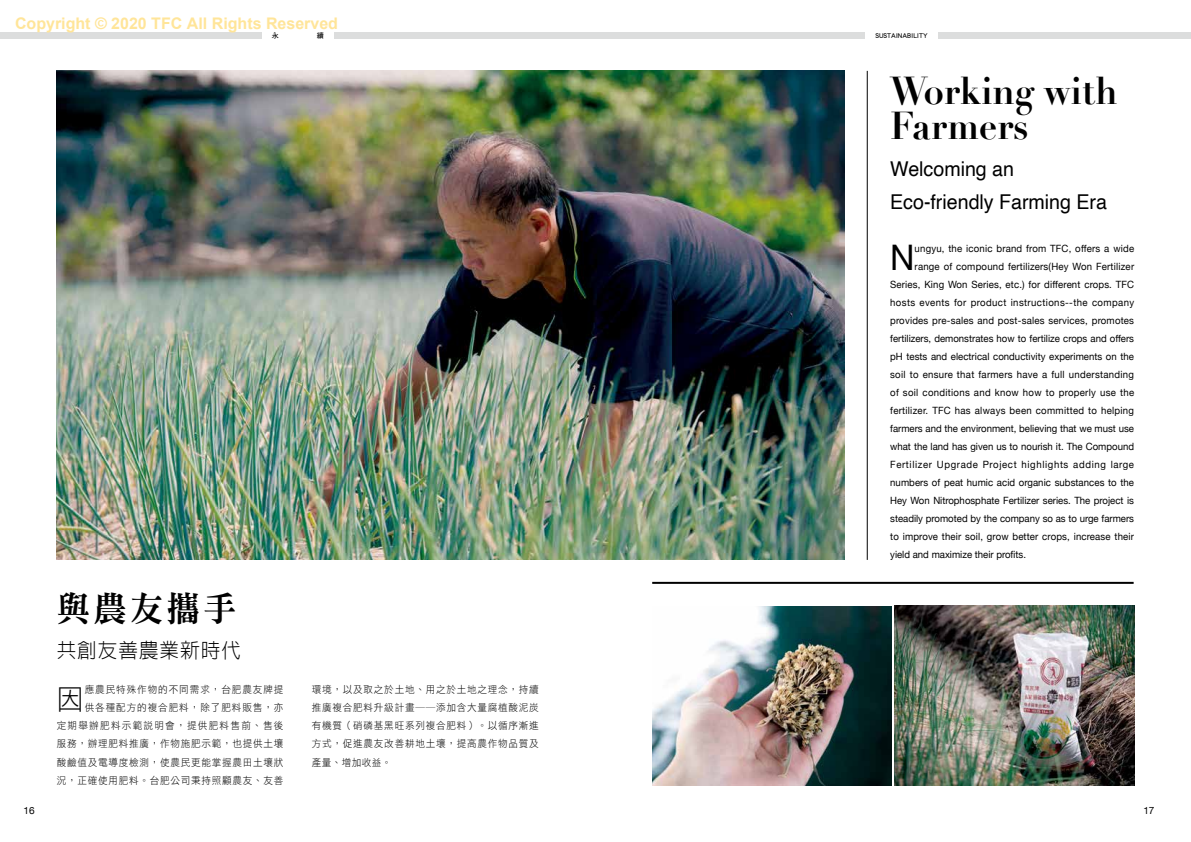
<style>
.page{position:relative;width:1191px;height:842px;background:#fff}
.page>*{position:absolute;margin:0;border:0;box-sizing:border-box;transform-origin:0 0}
.t1{font:700 38px/35.5px "Didot";letter-spacing:-.005em;color:#000;scale:.95 1}
.t2{font:35.2px "Helvetica Neue";color:#000;scale:.96 1}
.t3{font:35.1px "DF Ming Std W9";letter-spacing:.1em;color:#000;scale:.95 1}
.t4{font:28px "DF Hei Std W3";color:#000;scale:.96 1}
.t5{font:20.4px/33.4px "Helvetica";color:#000;scale:.96 1}
.t6{font:300 20.4px "AR Hei B5";letter-spacing:.05em;color:#000;scale:.96 1}
.t7{font:10px "Helvetica Neue";letter-spacing:.015em;color:#000;scale:.96 1}
.t8{font:10px/18px "DF Hei Std W3";letter-spacing:.075em;color:#000;text-align:right;scale:.96 1}
.t9{font:10px "Helvetica Neue";letter-spacing:.04em;color:#000;scale:.96 1}
.t10{font:10px "Helvetica Neue";letter-spacing:.065em;color:#000;scale:.96 1}
.t11{font:10px "Helvetica Neue";letter-spacing:.015em;color:#000}
.t12{font:7.1px "DF Hei Std W7";letter-spacing:-.01em;color:#000}
</style>
<div class="page">
<img style="left:57px;top:71px;width:787px;height:489px">
<hr style="left:652px;top:582px;width:481px;height:2px;background:#000">
<hr style="left:867px;top:71px;width:1px;height:489px;background:#000">
<img style="left:652px;top:606px;width:239px;height:179px">
<img style="left:895px;top:606px;width:239px;height:179px">
<div style="left:0;top:32px;width:261px;height:7px;background:#dcdddd"></div>
<div style="left:595px;top:32px;width:270px;height:7px;background:#dcdddd"></div>
<div style="left:334px;top:32px;width:261px;height:7px;background:#dcdddd"></div>
<div style="left:938px;top:32px;width:253px;height:7px;background:#dcdddd"></div>
<p class="t12" style="left:272px;top:32px;width:9px">永</p>
<p class="t12" style="left:317px;top:32px;width:9px">續</p>
<p class="t12" style="left:875px;top:32px;width:53px">SUSTAINABILITY</p>
<h1 class="t1" style="left:890px;top:73px;width:241px">Working with<br>Farmers</h1>
<h3 class="t5" style="left:890px;top:153px;width:227px">Welcoming an<br>Eco-friendly Farming Era</h3>
<h3 class="t3" style="left:57px;top:589px;width:191px">與農友攜手</h3>
<h3 class="t6" style="left:57px;top:640px;width:193px">共創友善農業新時代</h3>
<p class="t8" style="left:57px;top:681px;width:238px">應農民特殊作物的不同需求，台肥農友牌提<br>供各種配方的複合肥料，除了肥料販售，亦<br>定期舉辦肥料示範說明會，提供肥料售前、售後服務，辦理肥料推廣，作物施肥示範，也提供土壤酸鹼值及電導度檢測，使農民更能掌握農田土壤狀況，正確使用肥料。台肥公司秉持照顧農友、友善</p>
<p class="t8" style="left:312px;top:681px;width:238px;text-align:justify">環境，以及取之於土地、用之於土地之理念，持續推廣複合肥料升級計畫──添加含大量腐植酸泥炭有機質（硝磷基黑旺系列複合肥料）。以循序漸進方式，促進農友改善耕地土壤，提高農作物品質及產量、增加收益。</p>
<h3 class="t4" style="left:57px;top:684px;width:29px">因</h3>
<h2 class="t2" style="left:890px;top:232px;width:27px">N</h2>
<p class="t7" style="left:914px;top:242px;width:230px">ungyu, the iconic brand from TFC, offers a wide</p>
<p class="t7" style="left:914px;top:260px;width:230px">range of compound fertilizers(Hey Won Fertilizer</p>
<p class="t7" style="left:890px;top:278px;width:255px">Series, King Won Series, etc.) for different crops. TFC</p>
<p class="t9" style="left:890px;top:296px;width:256px">hosts events for product instructions--the company</p>
<p class="t7" style="left:890px;top:314px;width:255px">provides pre-sales and post-sales services, promotes</p>
<p class="t7" style="left:890px;top:332px;width:255px">fertilizers, demonstrates how to fertilize crops and offers</p>
<p class="t7" style="left:890px;top:350px;width:255px">pH tests and electrical conductivity experiments on the</p>
<p class="t7" style="left:890px;top:368px;width:255px">soil to ensure that farmers have a full understanding</p>
<p class="t7" style="left:890px;top:386px;width:256px">of soil conditions and know how to properly use the</p>
<p class="t7" style="left:890px;top:404px;width:255px">fertilizer. TFC has always been committed to helping</p>
<p class="t7" style="left:890px;top:422px;width:255px">farmers and the environment, believing that we must use</p>
<p class="t7" style="left:890px;top:440px;width:255px">what the land has given us to nourish it. The Compound</p>
<p class="t10" style="left:890px;top:458px;width:255px">Fertilizer Upgrade Project highlights adding large</p>
<p class="t7" style="left:890px;top:476px;width:255px">numbers of peat humic acid organic substances to the</p>
<p class="t7" style="left:890px;top:494px;width:255px">Hey Won Nitrophosphate Fertilizer series. The project is</p>
<p class="t7" style="left:890px;top:512px;width:255px">steadily promoted by the company so as to urge farmers</p>
<p class="t7" style="left:890px;top:530px;width:255px">to improve their soil, grow better crops, increase their</p>
<p class="t7" style="left:890px;top:548px;width:143px">yield and maximize their profits.</p>
<p class="t11" style="left:24px;top:803px;width:13px">16</p>
<p class="t11" style="left:1143px;top:803px;width:13px">17</p>
</div>
